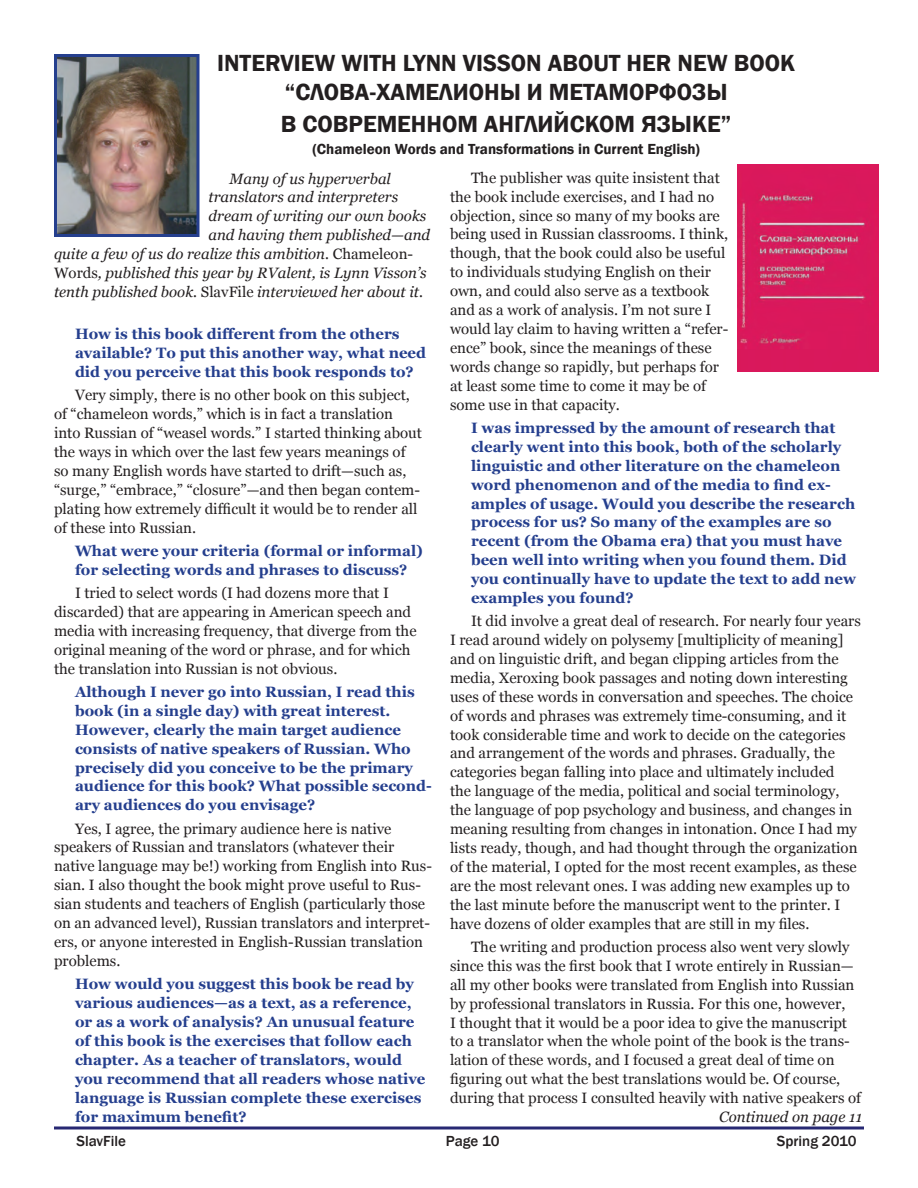
<style>
.page{position:relative;width:918px;height:1188px;background:#fff}
.page>*{position:absolute;margin:0;border:0;box-sizing:border-box;transform-origin:0 0}
.t1{font:600 24px/28.8px "Franklin Gothic";color:#231f20;text-align:center}
.t2{font:15px/18.9px "Georgia";color:#231f20}
.t3{font:700 15px/18.9px "Georgia";color:#253f8e}
.t4{font:italic 15px "Georgia";color:#231f20}
.t5{font:600 15px "Franklin Gothic";color:#231f20}
.t6{font:500 15px "Franklin Gothic";color:#231f20}
.s1{font-style:normal}
</style>
<div class="page">
<hr style="left:54px;top:1126px;width:810px;height:3px;background:#272873">
<img style="left:58px;top:58px;width:138px;height:175px">
<div style="left:54px;top:54px;width:146px;height:183px;border:3px solid #253f8e"></div>
<img style="left:738px;top:165px;width:141px;height:207px">
<h1 class="t1" style="left:217px;top:49px;width:580px">INTERVIEW WITH LYNN VISSON ABOUT HER NEW BOOK “СЛОВА-ХАМЕЛИОНЫ И МЕТАМОРФОЗЫ</h1>
<h1 class="t1" style="left:281px;top:110px;width:452px">В СОВРЕМЕННОМ АНГЛИЙСКОМ ЯЗЫКЕ”</h1>
<p class="t5" style="left:312px;top:140px;width:389px">(Chameleon Words and Transformations in Current English)</p>
<p class="t4" style="left:230px;top:170px;width:163px">Many of us hyperverbal</p>
<p class="t4" style="left:208px;top:189px;width:191px">translators and interpreters</p>
<p class="t4" style="left:208px;top:208px;width:219px">dream of writing our own books</p>
<p class="t4" style="left:208px;top:227px;width:223px">and having them published—and</p>
<p class="t4" style="left:54px;top:245px;width:361px">quite a few of us do realize this ambition. <span class="s1">Chameleon-</span></p>
<p class="t4" style="left:54px;top:264px;width:374px"><span class="s1">Words</span>, published this year by RValent, is Lynn Visson’s</p>
<p class="t4" style="left:54px;top:283px;width:371px">tenth published book. <span class="s1">SlavFile</span> interviewed her about it.</p>
<p class="t3" style="left:75px;top:325px;width:353px">How is this book different from the others available? To put this another way, what need did you perceive that this book responds to?</p>
<p class="t2" style="left:54px;top:386px;width:370px;text-indent:21px">Very simply, there is no other book on this subject, of “chameleon words,” which is in fact a translation into Russian of “weasel words.” I started thinking about the ways in which over the last few years meanings of so many English words have started to drift—such as, “surge,” “embrace,” “closure”—and then began contem&shy;plating how extremely difficult it would be to render all of these into Russian.</p>
<p class="t3" style="left:75px;top:541px;width:349px">What were your criteria (formal or informal) for selecting words and phrases to discuss?</p>
<p class="t2" style="left:54px;top:583px;width:364px;text-indent:21px">I tried to select words (I had dozens more that I discarded) that are appearing in American speech and media with increasing frequency, that diverge from the original meaning of the word or phrase, and for which the translation into Russian is not obvious.</p>
<p class="t3" style="left:75px;top:682px;width:358px">Although I never go into Russian, I read this book (in a single day) with great interest.<br>However, clearly the main target audience consists of native speakers of Russian. Who precisely did you conceive to be the primary audience for this book? What possible second&shy;ary audiences do you envisage?</p>
<p class="t2" style="left:54px;top:819px;width:379px;text-indent:21px">Yes, I agree, the primary audience here is native speakers of Russian and translators (whatever their native language may be!) working from English into Rus&shy;sian. I also thought the book might prove useful to Rus&shy;sian students and teachers of English (particularly those on an advanced level), Russian translators and interpret&shy;ers, or anyone interested in English-Russian translation problems.</p>
<p class="t3" style="left:75px;top:975px;width:352px">How would you suggest this book be read by various audiences—as a text, as a reference, or as a work of analysis? An unusual feature of this book is the exercises that follow each chapter. As a teacher of translators, would you recommend that all readers whose native language is Russian complete these exercises for maximum benefit?</p>
<p class="t2" style="left:450px;top:168px;width:280px;text-indent:21px">The publisher was quite insistent that the book include exercises, and I had no objection, since so many of my books are being used in Russian classrooms. I think, though, that the book could also be useful to individuals studying English on their own, and could also serve as a textbook and as a work of analysis. I’m not sure I would lay claim to having written a “refer&shy;ence” book, since the meanings of these words change so rapidly, but perhaps for at least some time to come it may be of some use in that capacity.</p>
<p class="t3" style="left:471px;top:418px;width:387px">I was impressed by the amount of research that clearly went into this book, both of the scholarly linguistic and other literature on the chameleon word phenomenon and of the media to find ex&shy;amples of usage. Would you describe the research process for us? So many of the examples are so recent (from the Obama era) that you must have been well into writing when you found them. Did you continually have to update the text to add new examples you found?</p>
<p class="t2" style="left:450px;top:612px;width:412px;text-indent:21px">It did involve a great deal of research. For nearly four years I read around widely on polysemy [multiplicity of meaning] and on linguistic drift, and began clipping articles from the media, Xeroxing book passages and noting down interesting uses of these words in conversation and speeches. The choice of words and phrases was extremely time-consuming, and it took considerable time and work to decide on the categories and arrangement of the words and phrases. Gradually, the categories began falling into place and ultimately included<br>the language of the media, political and social terminology, the language of pop psychology and business, and changes in meaning resulting from changes in intonation. Once I had my lists ready, though, and had thought through the organization of the material, I opted for the most recent examples, as these are the most relevant ones. I was adding new examples up to the last minute before the manuscript went to the printer. I have dozens of older examples that are still in my files.</p>
<p class="t2" style="left:450px;top:937px;width:413px;text-indent:21px">The writing and production process also went very slowly since this was the first book that I wrote entirely in Russian— all my other books were translated from English into Russian by professional translators in Russia. For this one, however,<br>I thought that it would be a poor idea to give the manuscript to a translator when the whole point of the book is the trans&shy;lation of these words, and I focused a great deal of time on figuring out what the best translations would be. Of course, during that process I consulted heavily with native speakers of</p>
<p class="t4" style="left:719px;top:1108px;width:144px">Continued on page 11</p>
<p class="t6" style="left:76px;top:1132px;width:51px">SlavFile</p>
<p class="t6" style="left:446px;top:1132px;width:55px">Page 10</p>
<p class="t6" style="left:777px;top:1132px;width:81px">Spring 2010</p>
</div>
